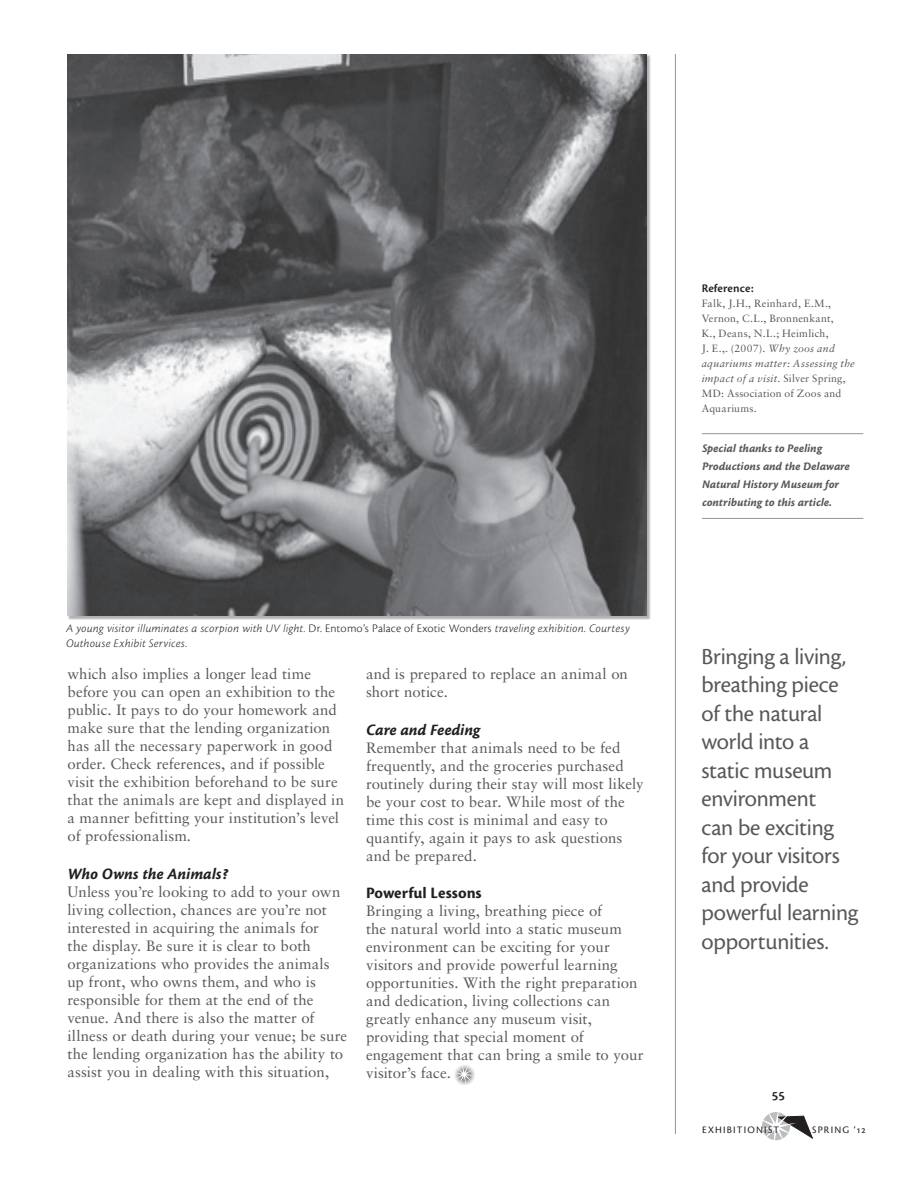
<style>
.page{position:relative;width:918px;height:1188px;background:#fff}
.page>*{position:absolute;margin:0;border:0;box-sizing:border-box;transform-origin:0 0}
.t1{font:24px/28.5px "Cronos MM 408 16";letter-spacing:-.01em;color:#57585a}
.t2{font:16.5px "Cronos MM It 700 11";letter-spacing:.005em;color:#231f20}
.t3{font:16.5px "Cronos MM 700 11";color:#231f20}
.t4{font:15px/18px "Sabon";letter-spacing:.005em;color:#57585a}
.t5{font:13.5px "Cronos MM 574 9";color:#231f20}
.t6{font:12.15px "Cronos MM 574 8";letter-spacing:.01em;color:#231f20}
.t7{font:12px/14.4px "Cronos MM It 250 8";letter-spacing:.02em;color:#231f20}
.t8{font:12px/18px "Cronos MM It 700 8";color:#57585a}
.t9{font:10.5px/15px "Sabon";letter-spacing:.025em;color:#57585a}
.t10{font:10.35px "Cronos MM SC 408 9";letter-spacing:.12em;color:#231f20}
.s1{font-family:"Cronos MM 250 8"}
.s2{font-style:italic}
</style>
<div class="page">
<svg style="left:762px;top:1112px;width:51px;height:29px"></svg>
<hr style="left:675px;top:54px;width:1px;height:1080px;background:#939598">
<img style="left:68px;top:54px;width:578px;height:562px">
<hr style="left:702px;top:433px;width:161px;height:1px;background:#939598">
<hr style="left:702px;top:518px;width:161px;height:1px;background:#939598">
<svg style="left:454px;top:1065px;width:21px;height:20px"></svg>
<p class="t7" style="left:66px;top:622px;width:565px">A young visitor illuminates a scorpion with UV light. <span class="s1">Dr. Entomo’s Palace of Exotic Wonders</span> traveling exhibition. Courtesy<br>Outhouse Exhibit Services.</p>
<p class="t4" style="left:68px;top:665px;width:278px">which also implies a longer lead time before you can open an exhibition to the public. It pays to do your homework and make sure that the lending organization has all the necessary paperwork in good order. Check references, and if possible visit the exhibition beforehand to be sure that the animals are kept and displayed in a manner befitting your institution’s level of professionalism.</p>
<p class="t2" style="left:68px;top:865px;width:162px">Who Owns the Animals?</p>
<p class="t4" style="left:68px;top:882px;width:281px">Unless you’re looking to add to your own living collection, chances are you’re not interested in acquiring the animals for<br>the display. Be sure it is clear to both organizations who provides the animals up front, who owns them, and who is responsible for them at the end of the venue. And there is also the matter of illness or death during your venue; be sure the lending organization has the ability to assist you in dealing with this situation,</p>
<p class="t4" style="left:366px;top:665px;width:264px">and is prepared to replace an animal on short notice.</p>
<p class="t2" style="left:366px;top:721px;width:116px">Care and Feeding</p>
<p class="t4" style="left:366px;top:738px;width:279px">Remember that animals need to be fed frequently, and the groceries purchased routinely during their stay will most likely be your cost to bear. While most of the time this cost is minimal and easy to quantify, again it pays to ask questions and be prepared.</p>
<p class="t3" style="left:366px;top:884px;width:117px">Powerful Lessons</p>
<p class="t4" style="left:366px;top:902px;width:279px">Bringing a living, breathing piece of<br>the natural world into a static museum environment can be exciting for your visitors and provide powerful learning opportunities. With the right preparation and dedication, living collections can greatly enhance any museum visit, providing that special moment of engagement that can bring a smile to your visitor’s face.</p>
<p class="t6" style="left:702px;top:282px;width:54px">Reference:</p>
<p class="t9" style="left:702px;top:296px;width:155px">Falk, J.H., Reinhard, E.M.,<br>Vernon, C.L., Bronnenkant,<br>K., Deans, N.L.; Heimlich,<br>J. E.,. (2007). <span class="s2">Why zoos and aquariums matter: Assessing the impact of a visit.</span> Silver Spring,<br>MD: Association of Zoos and<br>Aquariums.</p>
<p class="t8" style="left:702px;top:439px;width:149px">Special thanks to Peeling<br>Productions and the Delaware<br>Natural History Museum for contributing to this article.</p>
<p class="t1" style="left:702px;top:642px;width:158px">Bringing a living, breathing piece of the natural world into a static museum environment<br>can be exciting for your visitors and provide powerful learning opportunities.</p>
<p class="t5" style="left:772px;top:1088px;width:15px">55</p>
<p class="t10" style="left:702px;top:1124px;width:79px">EXHIBITIONIST</p>
<p class="t10" style="left:812px;top:1124px;width:55px">SPRING ‘12</p>
</div>
